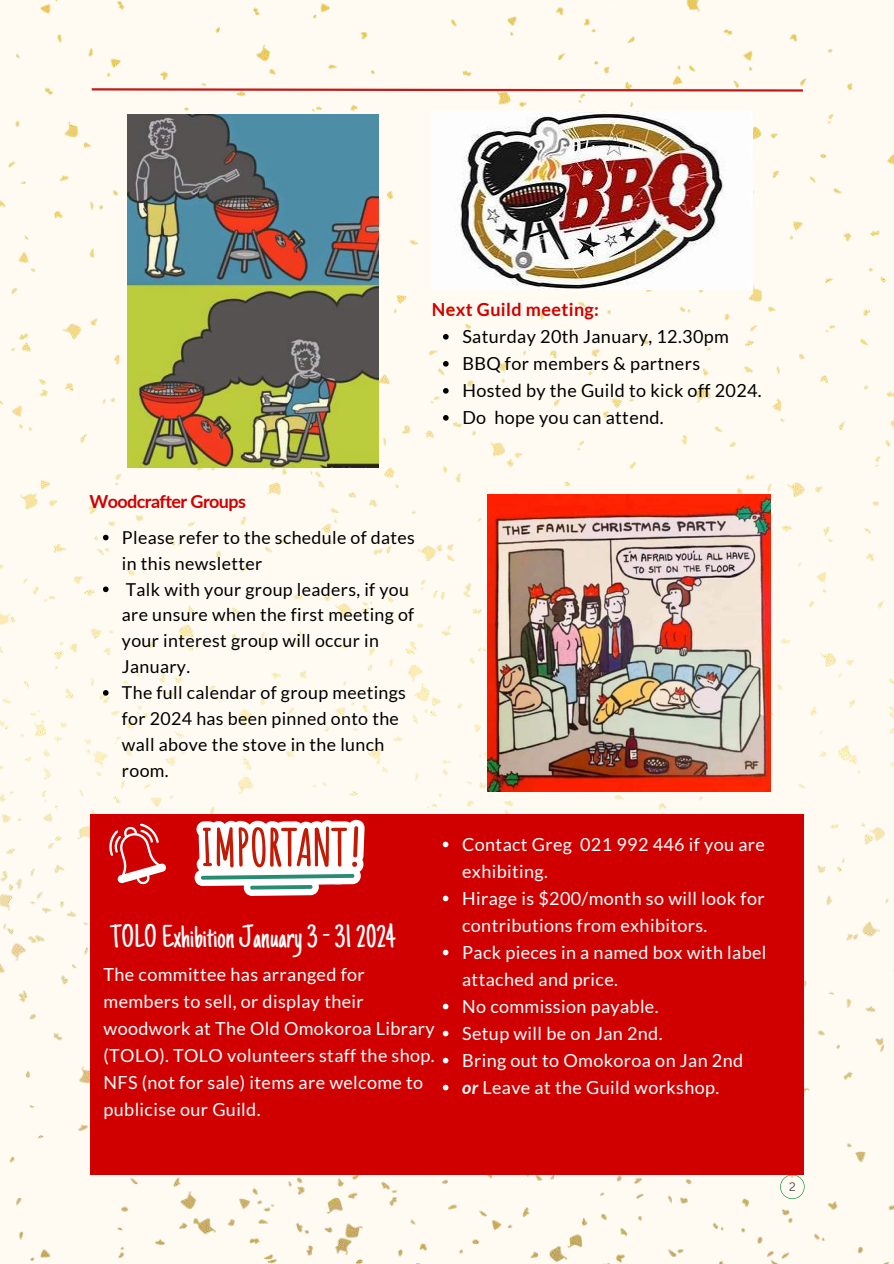
<style>
.page{position:relative;width:894px;height:1264px;background:#fff}
.page>*{position:absolute;margin:0;border:0;box-sizing:border-box;transform-origin:0 0}
.t1{font:33px "Just Another Hand";color:#fff}
.t2{font:18px/27px "Lato";letter-spacing:.02em;color:#fff}
.t3{font:18px/27px "Lato";letter-spacing:.02em;color:#000}
.t4{font:700 18px "Lato";letter-spacing:.02em;color:#d00000}
.t5{font:700 18px "Lato";letter-spacing:-.035em;color:#d00000}
.t6{font:17.85px/25.8px "Lato";letter-spacing:.02em;color:#000}
.t7{font:12px "Canva Sans";color:#565656}
.s1{font-weight:700;font-style:italic}
</style>
<div class="page">
<div style="left:0;top:0;width:893px;height:1263px;background:#fffbf2"></div>
<div style="left:780px;top:1174px;width:24px;height:24px;border:1px solid #008d36;border-radius:50%"></div>
<img style="left:127px;top:115px;width:251px;height:352px">
<div style="left:90px;top:814px;width:713px;height:360px;background:#d00000"></div>
<img style="left:487px;top:494px;width:283px;height:297px">
<img style="left:431px;top:111px;width:321px;height:178px">
<svg style="left:109px;top:823px;width:57px;height:62px"></svg>
<svg style="left:194px;top:819px;width:170px;height:76px;background:#dfaca6"></svg>
<svg style="left:443px;top:334px;width:5px;height:5px"></svg>
<svg style="left:443px;top:361px;width:5px;height:5px"></svg>
<svg style="left:443px;top:388px;width:5px;height:5px"></svg>
<svg style="left:443px;top:415px;width:5px;height:5px"></svg>
<svg style="left:103px;top:534px;width:5px;height:6px"></svg>
<svg style="left:103px;top:586px;width:5px;height:6px"></svg>
<svg style="left:103px;top:690px;width:5px;height:5px"></svg>
<svg style="left:442px;top:841px;width:6px;height:6px"></svg>
<svg style="left:442px;top:895px;width:6px;height:6px"></svg>
<svg style="left:442px;top:949px;width:6px;height:6px"></svg>
<svg style="left:442px;top:1003px;width:6px;height:6px"></svg>
<svg style="left:442px;top:1030px;width:6px;height:6px"></svg>
<svg style="left:442px;top:1057px;width:6px;height:6px"></svg>
<svg style="left:442px;top:1084px;width:6px;height:6px"></svg>
<svg style="left:89px;top:87px;width:716px;height:6px"></svg>
<p class="t4" style="left:431px;top:298px;width:169px">Next Guild meeting:</p>
<p class="t3" style="left:462px;top:322px;width:301px">Saturday 20th January, 12.30pm<br>BBQ for members &amp; partners<br>Hosted by the Guild to kick off 2024.<br>Do hope you can attend.</p>
<p class="t5" style="left:89px;top:490px;width:158px">Woodcrafter Groups</p>
<p class="t6" style="left:122px;top:524px;width:294px">Please refer to the schedule of dates in this newsletter<br>Talk with your group leaders, if you are unsure when the first meeting of your interest group will occur in<br>January.<br>The full calendar of group meetings for 2024 has been pinned onto the wall above the stove in the lunch room.</p>
<h1 class="t1" style="left:111px;top:923px;width:286px">TOLOExhibition January3-31 2024</h1>
<p class="t2" style="left:103px;top:960px;width:332px">The committee has arranged for members to sell, or display their woodwork at The Old Omokoroa Library (TOLO). TOLO volunteers staff the shop.<br>NFS (not for sale) items are welcome to publicise our Guild.</p>
<p class="t2" style="left:462px;top:830px;width:306px">Contact Greg 021 992 446 if you are exhibiting.<br>Hirage is $200/month so will look for contributions from exhibitors.<br>Pack pieces in a named box with label attached and price.<br>No commission payable.<br>Setup will be on Jan 2nd.<br>Bring out to Omokoroa on Jan 2nd<br><span class="s1">or</span> Leave at the Guild workshop.</p>
<p class="t7" style="left:788px;top:1177px;width:8px">2</p>
</div>
